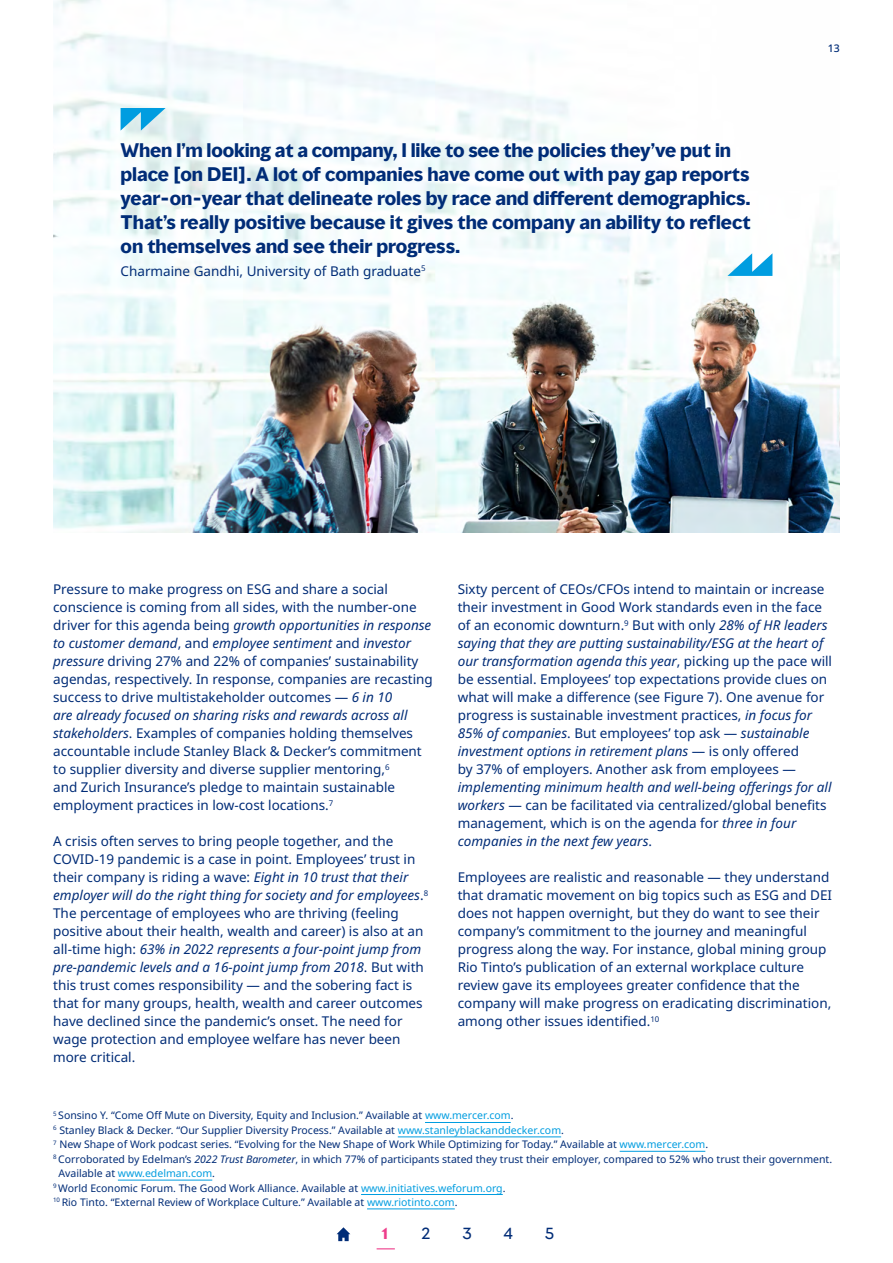
<style>
.page{position:relative;width:893px;height:1263px;background:#fff}
.page>*{position:absolute;margin:0;border:0;box-sizing:border-box;transform-origin:0 0}
.Small_Quote{font:700 18px/24px "MMC Display";color:#002c77}
.Large_Stat{font:15px "MMC Display";color:#002c77}
.Large_Stat-2{font:700 15px "MMC Display";color:#ee3d8b}
.Body_copy{font:13.5px/18px "Noto Sans";color:#002c77}
.Footnotes{font:10.5px/14.4px "Noto Sans";color:#002c77}
.Page_Number{font:500 10.5px "Noto Sans";color:#002c77}
.s1{font-style:italic}
.s2{color:#009de0}
</style>
<div class="page">
<img style="left:53px;top:0;width:787px;height:532px">
<svg style="left:727px;top:253px;width:45px;height:23px"></svg>
<svg style="left:121px;top:108px;width:45px;height:23px"></svg>
<hr style="left:425px;top:1122px;width:86px;height:1px;background:#009de0">
<hr style="left:398px;top:1136px;width:163px;height:1px;background:#009de0">
<hr style="left:620px;top:1151px;width:85px;height:1px;background:#009de0">
<hr style="left:118px;top:1180px;width:94px;height:1px;background:#009de0">
<hr style="left:361px;top:1194px;width:142px;height:1px;background:#009de0">
<hr style="left:367px;top:1208px;width:88px;height:1px;background:#009de0">
<svg style="left:337px;top:1227px;width:13px;height:14px"></svg>
<svg style="left:377px;top:1248px;width:18px;height:1px"></svg>
<p class="Small_Quote" style="left:121px;top:139px;width:632px">When I’m looking at a company, I like to see the policies they’ve put in place [on DEI]. A lot of companies have come out with pay gap reports year-on-year that delineate roles by race and different demographics.<br>That’s really positive because it gives the company an ability to reflect on themselves and see their progress.</p>
<p class="Body_copy" style="left:121px;top:262px;width:306px">Charmaine Gandhi, University of Bath graduate<sup>5</sup></p>
<p class="Page_Number" style="left:828px;top:40px;width:14px">13</p>
<p class="Body_copy" style="left:53px;top:581px;width:381px">Pressure to make progress on ESG and share a social conscience is coming from all sides, with the number-one driver for this agenda being <span class="s1">growth opportunities in response to customer demand</span>, and <span class="s1">employee sentiment</span> and <span class="s1">investor pressure</span> driving 27% and 22% of companies’ sustainability agendas, respectively. In response, companies are recasting success to drive multistakeholder outcomes — <span class="s1">6 in 10<br>are already focused on sharing risks and rewards across all stakeholders</span>. Examples of companies holding themselves accountable include Stanley Black &amp; Decker’s commitment to supplier diversity and diverse supplier mentoring,<sup>6<br></sup>and Zurich Insurance’s pledge to maintain sustainable employment practices in low-cost locations.<sup>7</sup></p>
<p class="Body_copy" style="left:53px;top:833px;width:377px">A crisis often serves to bring people together, and the COVID-19 pandemic is a case in point. Employees’ trust in their company is riding a wave: <span class="s1">Eight in 10 trust that their employer will do the right thing for society and for employees</span>.<sup>8<br></sup>The percentage of employees who are thriving (feeling positive about their health, wealth and career) is also at an all-time high: <span class="s1">63% in 2022 represents a four-point jump from pre-pandemic levels and a 16-point jump from 2018</span>. But with this trust comes responsibility — and the sobering fact is that for many groups, health, wealth and career outcomes have declined since the pandemic’s onset. The need for wage protection and employee welfare has never been more critical.</p>
<p class="Body_copy" style="left:458px;top:581px;width:376px">Sixty percent of CEOs/CFOs intend to maintain or increase their investment in Good Work standards even in the face of an economic downturn.<sup>9</sup> But with only <span class="s1">28% of HR leaders saying that they are putting sustainability/ESG at the heart of our transformation agenda this year</span>, picking up the pace will be essential. Employees’ top expectations provide clues on what will make a difference (see Figure 7). One avenue for progress is sustainable investment practices, <span class="s1">in focus for 85% of companies</span>. But employees’ top ask — <span class="s1">sustainable investment options in retirement plans</span> — is only offered<br>by 37% of employers. Another ask from employees — <span class="s1">implementing minimum health and well-being offerings for all workers</span> — can be facilitated via centralized/global benefits management, which is on the agenda for <span class="s1">three in four companies in the next few years</span>.</p>
<p class="Body_copy" style="left:458px;top:869px;width:376px">Employees are realistic and reasonable — they understand that dramatic movement on big topics such as ESG and DEI does not happen overnight, but they do want to see their company’s commitment to the journey and meaningful progress along the way. For instance, global mining group Rio Tinto’s publication of an external workplace culture review gave its employees greater confidence that the company will make progress on eradicating discrimination, among other issues identified.<sup>10</sup></p>
<p class="Footnotes" style="left:53px;top:1109px;width:462px"><sup>5</sup> Sonsino Y. “Come Off Mute on Diversity, Equity and Inclusion.” Available at <span class="s2">www.mercer.com</span>.</p>
<p class="Footnotes" style="left:53px;top:1123px;width:512px"><sup>6</sup> Stanley Black &amp; Decker. “Our Supplier Diversity Process.” Available at <span class="s2">www.stanleyblackanddecker.com</span>.</p>
<p class="Footnotes" style="left:53px;top:1137px;width:656px"><sup>7</sup> New Shape of Work podcast series. “Evolving for the New Shape of Work While Optimizing for Today.” Available at <span class="s2">www.mercer.com</span>.</p>
<p class="Footnotes" style="left:58px;top:1152px;width:775px;text-indent:-5px"><sup>8</sup> Corroborated by Edelman’s <span class="s1">2022 Trust Barometer</span>, in which 77% of participants stated they trust their employer, compared to 52% who trust their government.<br>Available at <span class="s2">www.edelman.com</span>.</p>
<p class="Footnotes" style="left:53px;top:1181px;width:454px"><sup>9</sup> World Economic Forum. The Good Work Alliance. Available at <span class="s2">www.initiatives.weforum.org</span>.</p>
<p class="Footnotes" style="left:53px;top:1195px;width:406px"><sup>10</sup> Rio Tinto. “External Review of Workplace Culture.” Available at <span class="s2">www.riotinto.com</span>.</p>
<p class="Large_Stat-2" style="left:381px;top:1223px;width:8px">1</p>
<p class="Large_Stat" style="left:421px;top:1223px;width:10px">2</p>
<p class="Large_Stat" style="left:462px;top:1223px;width:11px">3</p>
<p class="Large_Stat" style="left:503px;top:1223px;width:11px">4</p>
<p class="Large_Stat" style="left:545px;top:1223px;width:11px">5</p>
</div>
